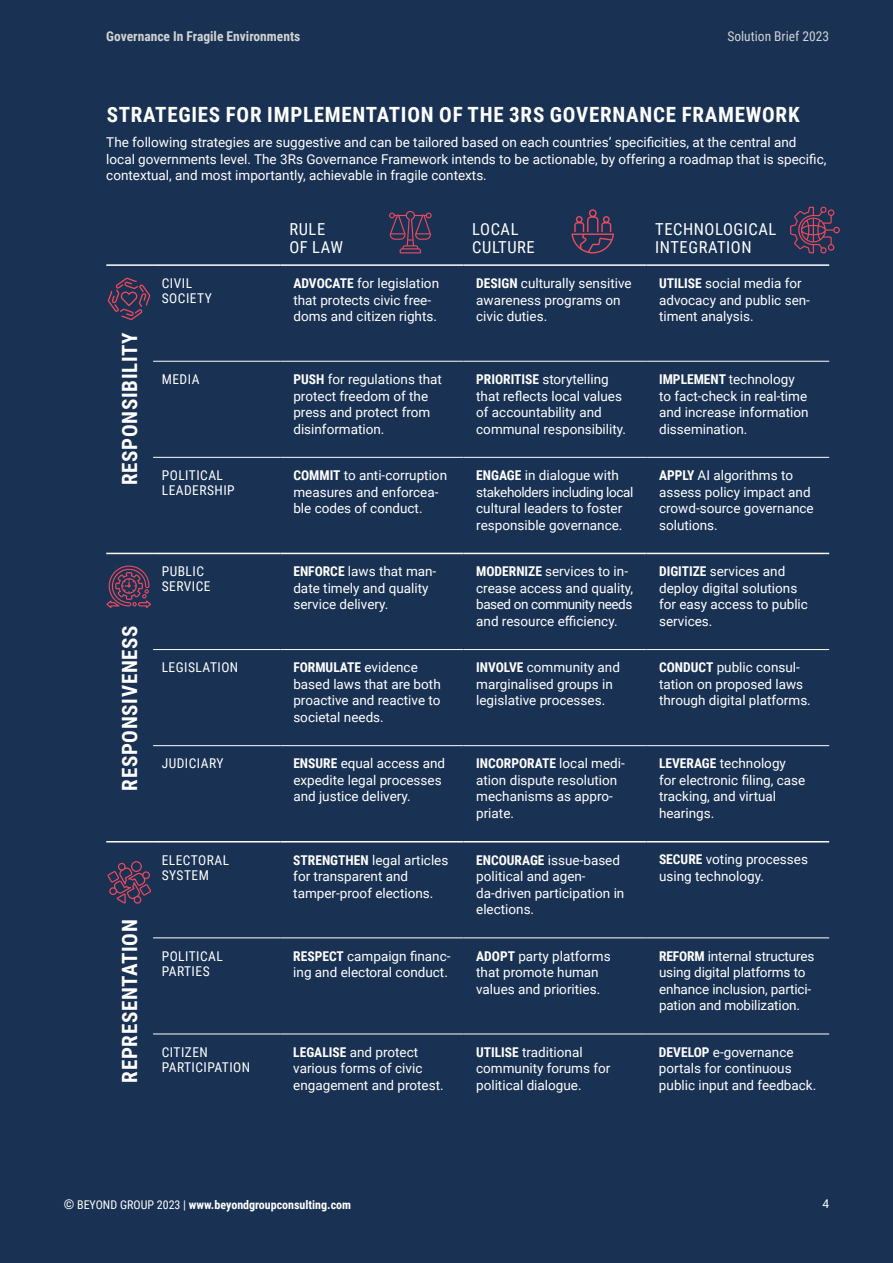
<style>
.page{position:relative;width:893px;height:1263px;background:#193153}
.page>*{position:absolute;margin:0;border:0;box-sizing:border-box;transform-origin:0 0}
.t1{font:700 21px "Roboto Condensed";letter-spacing:.035em;color:#fff}
.t2{font:16.5px/18px "Roboto Condensed";letter-spacing:.035em;color:#fff}
.t3{font:13.5px/16.5px "Roboto";color:#fff}
.t4{font:13.5px/15px "Roboto Condensed";letter-spacing:.035em;color:#fff}
.t5{font:700 13.5px "Roboto Condensed";color:#fff}
.t6{font:700 13.5px "Roboto Condensed";color:#d0d2d2}
.t7{font:13.5px "Roboto Condensed";color:#d0d2d2}
.t8{font:700 12px "Roboto Condensed";color:#fff}
.t9{font:12px "Roboto";color:#fff}
.s1{font-family:"Roboto Condensed";font-weight:700}
.s2{font-family:"Roboto";font-weight:400}
.s3{font-weight:400;font-size:13.5px}
.s4{font-weight:400}
</style>
<div class="page">
<hr style="left:106px;top:264px;width:47px;height:2px;background:#fff">
<hr style="left:153px;top:264px;width:128px;height:2px;background:#fff">
<hr style="left:281px;top:264px;width:182px;height:2px;background:#fff">
<hr style="left:463px;top:264px;width:183px;height:2px;background:#fff">
<hr style="left:646px;top:264px;width:183px;height:2px;background:#fff">
<hr style="left:153px;top:361px;width:128px;height:1px;background:#fff">
<hr style="left:281px;top:361px;width:182px;height:1px;background:#fff">
<hr style="left:463px;top:361px;width:183px;height:1px;background:#fff">
<hr style="left:646px;top:361px;width:183px;height:1px;background:#fff">
<hr style="left:153px;top:457px;width:128px;height:1px;background:#fff">
<hr style="left:281px;top:457px;width:182px;height:1px;background:#fff">
<hr style="left:463px;top:457px;width:183px;height:1px;background:#fff">
<hr style="left:646px;top:457px;width:183px;height:1px;background:#fff">
<hr style="left:106px;top:553px;width:47px;height:1px;background:#fff">
<hr style="left:153px;top:553px;width:128px;height:1px;background:#fff">
<hr style="left:281px;top:553px;width:182px;height:1px;background:#fff">
<hr style="left:463px;top:553px;width:183px;height:1px;background:#fff">
<hr style="left:646px;top:553px;width:183px;height:1px;background:#fff">
<hr style="left:153px;top:649px;width:128px;height:1px;background:#fff">
<hr style="left:281px;top:649px;width:182px;height:1px;background:#fff">
<hr style="left:463px;top:649px;width:183px;height:1px;background:#fff">
<hr style="left:646px;top:649px;width:183px;height:1px;background:#fff">
<hr style="left:153px;top:745px;width:128px;height:1px;background:#fff">
<hr style="left:281px;top:745px;width:182px;height:1px;background:#fff">
<hr style="left:463px;top:745px;width:183px;height:1px;background:#fff">
<hr style="left:646px;top:745px;width:183px;height:1px;background:#fff">
<hr style="left:153px;top:937px;width:128px;height:1px;background:#fff">
<hr style="left:281px;top:937px;width:182px;height:1px;background:#fff">
<hr style="left:463px;top:937px;width:183px;height:1px;background:#fff">
<hr style="left:646px;top:937px;width:183px;height:1px;background:#fff">
<hr style="left:153px;top:1034px;width:128px;height:1px;background:#fff">
<hr style="left:281px;top:1034px;width:182px;height:1px;background:#fff">
<hr style="left:463px;top:1034px;width:183px;height:1px;background:#fff">
<hr style="left:646px;top:1034px;width:183px;height:1px;background:#fff">
<hr style="left:106px;top:841px;width:47px;height:1px;background:#fff">
<hr style="left:153px;top:841px;width:128px;height:1px;background:#fff">
<hr style="left:281px;top:841px;width:182px;height:1px;background:#fff">
<hr style="left:463px;top:841px;width:183px;height:1px;background:#fff">
<hr style="left:646px;top:841px;width:183px;height:1px;background:#fff">
<svg style="left:108px;top:277px;width:42px;height:43px"></svg>
<svg style="left:106px;top:565px;width:45px;height:43px"></svg>
<svg style="left:107px;top:861px;width:44px;height:43px"></svg>
<svg style="left:571px;top:209px;width:43px;height:44px"></svg>
<svg style="left:790px;top:206px;width:50px;height:48px"></svg>
<svg style="left:389px;top:211px;width:43px;height:42px"></svg>
<p class="t6" style="left:106px;top:27px;width:196px">Governance In Fragile Environments</p>
<p class="t7" style="left:727px;top:27px;width:103px">Solution Brief 2023</p>
<h1 class="t1" style="left:107px;top:100px;width:694px">STRATEGIES FOR IMPLEMENTATION OF THE 3RS GOVERNANCE FRAMEWORK</h1>
<p class="t3" style="left:106px;top:134px;width:722px">The following strategies are suggestive and can be tailored based on each countries’ specificities, at the central and local governments level. The 3Rs Governance Framework intends to be actionable, by offering a roadmap that is specific, contextual, and most importantly, achievable in fragile contexts.</p>
<p class="t2" style="left:289px;top:219px;width:55px">RULE<br>OF LAW</p>
<p class="t2" style="left:472px;top:219px;width:64px">LOCAL<br>CULTURE</p>
<p class="t2" style="left:655px;top:219px;width:123px">TECHNOLOGICAL<br>INTEGRATION</p>
<h1 class="t1" style="left:115px;top:485px;width:154px;rotate:-90deg">RESPONSIBILITY</h1>
<h1 class="t1" style="left:115px;top:791px;width:167px;rotate:-90deg">RESPONSIVENESS</h1>
<h1 class="t1" style="left:115px;top:1083px;width:165px;rotate:-90deg">REPRESENTATION</h1>
<p class="t4" style="left:162px;top:275px;width:52px">CIVIL<br>SOCIETY</p>
<p class="t3" style="left:293px;top:274px;width:147px"><span class="s1">ADVOCATE</span> for legislation that protects civic free&shy;doms and citizen rights.</p>
<p class="t3" style="left:476px;top:274px;width:157px"><span class="s1">DESIGN</span> culturally sensitive awareness programs on civic duties.</p>
<p class="t3" style="left:659px;top:274px;width:152px"><span class="s1">UTILISE</span> social media for advocacy and public sen&shy;timent analysis.</p>
<p class="t4" style="left:162px;top:371px;width:39px">MEDIA</p>
<p class="t3" style="left:293px;top:371px;width:150px"><span class="s1">PUSH</span> for regulations that protect freedom of the press and protect from disinformation.</p>
<p class="t3" style="left:476px;top:371px;width:151px"><span class="s1">PRIORITISE</span> storytelling that reflects local values of accountability and communal responsibility.</p>
<p class="t3" style="left:659px;top:370px;width:151px"><span class="s1">IMPLEMENT</span> technology to fact-check in real-time and increase information dissemination.</p>
<p class="t4" style="left:162px;top:467px;width:74px">POLITICAL<br>LEADERSHIP</p>
<p class="t3" style="left:293px;top:467px;width:155px"><span class="s1">COMMIT</span> to anti-corruption measures and enforcea&shy;ble codes of conduct.</p>
<p class="t3" style="left:476px;top:467px;width:159px"><span class="s1">ENGAGE</span> in dialogue with stakeholders including local cultural leaders to foster responsible governance.</p>
<p class="t3" style="left:659px;top:467px;width:156px"><span class="s1">APPLY</span> AI algorithms to assess policy impact and crowd-source governance solutions.</p>
<p class="t4" style="left:162px;top:563px;width:50px">PUBLIC<br>SERVICE</p>
<p class="t3" style="left:293px;top:563px;width:144px"><span class="s1">ENFORCE</span> laws that man&shy;date timely and quality service delivery.</p>
<p class="t3" style="left:476px;top:563px;width:158px"><span class="s1">MODERNIZE</span> services to in&shy;crease access and quality, based on community needs and resource efficiency.</p>
<p class="t3" style="left:659px;top:563px;width:150px"><span class="s1">DIGITIZE</span> services and deploy digital solutions for easy access to public services.</p>
<p class="t4" style="left:162px;top:659px;width:78px">LEGISLATION</p>
<p class="t5" style="left:293px;top:658px;width:126px">FORMULATE <span class="s2">evidence</span></p>
<p class="t3" style="left:293px;top:675px;width:149px;text-align:justify">based laws that are both proactive and reactive to societal needs.</p>
<p class="t3" style="left:476px;top:659px;width:145px"><span class="s1">INVOLVE</span> community and marginalised groups in legislative processes.</p>
<p class="t3" style="left:659px;top:659px;width:153px"><span class="s1">CONDUCT</span> public consul&shy;tation on proposed laws through digital platforms.</p>
<p class="t4" style="left:162px;top:756px;width:63px">JUDICIARY</p>
<p class="t3" style="left:293px;top:755px;width:153px"><span class="s1">ENSURE</span> equal access and expedite legal processes and justice delivery.</p>
<p class="t5" style="left:476px;top:754px;width:150px">INCORPORATE <span class="s2">local medi-</span></p>
<p class="t3" style="left:476px;top:771px;width:143px">ation dispute resolution mechanisms as appro&shy;priate.</p>
<p class="t3" style="left:659px;top:755px;width:148px"><span class="s1">LEVERAGE</span> technology for electronic filing, case tracking, and virtual hearings.</p>
<p class="t4" style="left:162px;top:852px;width:69px">ELECTORAL<br>SYSTEM</p>
<p class="t3" style="left:293px;top:851px;width:157px"><span class="s1">STRENGTHEN</span> legal articles for transparent and tamper-proof elections.</p>
<p class="t3" style="left:476px;top:851px;width:150px"><span class="s1">ENCOURAGE</span> issue-based political and agen&shy;da-driven participation in elections.</p>
<p class="t3" style="left:659px;top:851px;width:150px"><span class="s1">SECURE</span> voting processes using technology.</p>
<p class="t4" style="left:162px;top:948px;width:63px">POLITICAL<br>PARTIES</p>
<p class="t3" style="left:293px;top:947px;width:159px"><span class="s1">RESPECT</span> campaign financ&shy;ing and electoral conduct.</p>
<p class="t3" style="left:476px;top:947px;width:136px"><span class="s1">ADOPT</span> party platforms that promote human values and priorities.</p>
<p class="t3" style="left:659px;top:947px;width:157px"><span class="s1">REFORM</span> internal structures using digital platforms to enhance inclusion, partici&shy;pation and mobilization.</p>
<p class="t4" style="left:162px;top:1044px;width:90px">CITIZEN<br>PARTICIPATION</p>
<p class="t3" style="left:293px;top:1043px;width:152px"><span class="s1">LEGALISE</span> and protect various forms of civic engagement and protest.</p>
<p class="t3" style="left:476px;top:1043px;width:136px"><span class="s1">UTILISE</span> traditional community forums for political dialogue.</p>
<p class="t3" style="left:659px;top:1043px;width:159px"><span class="s1">DEVELOP</span> e-governance portals for continuous public input and feedback.</p>
<p class="t8" style="left:64px;top:1197px;width:289px"><span class="s3">©</span> <span class="s4">BEYOND GROUP 2023 |</span> www.beyondgroupconsulting.com</p>
<p class="t9" style="left:822px;top:1195px;width:8px">4</p>
</div>
